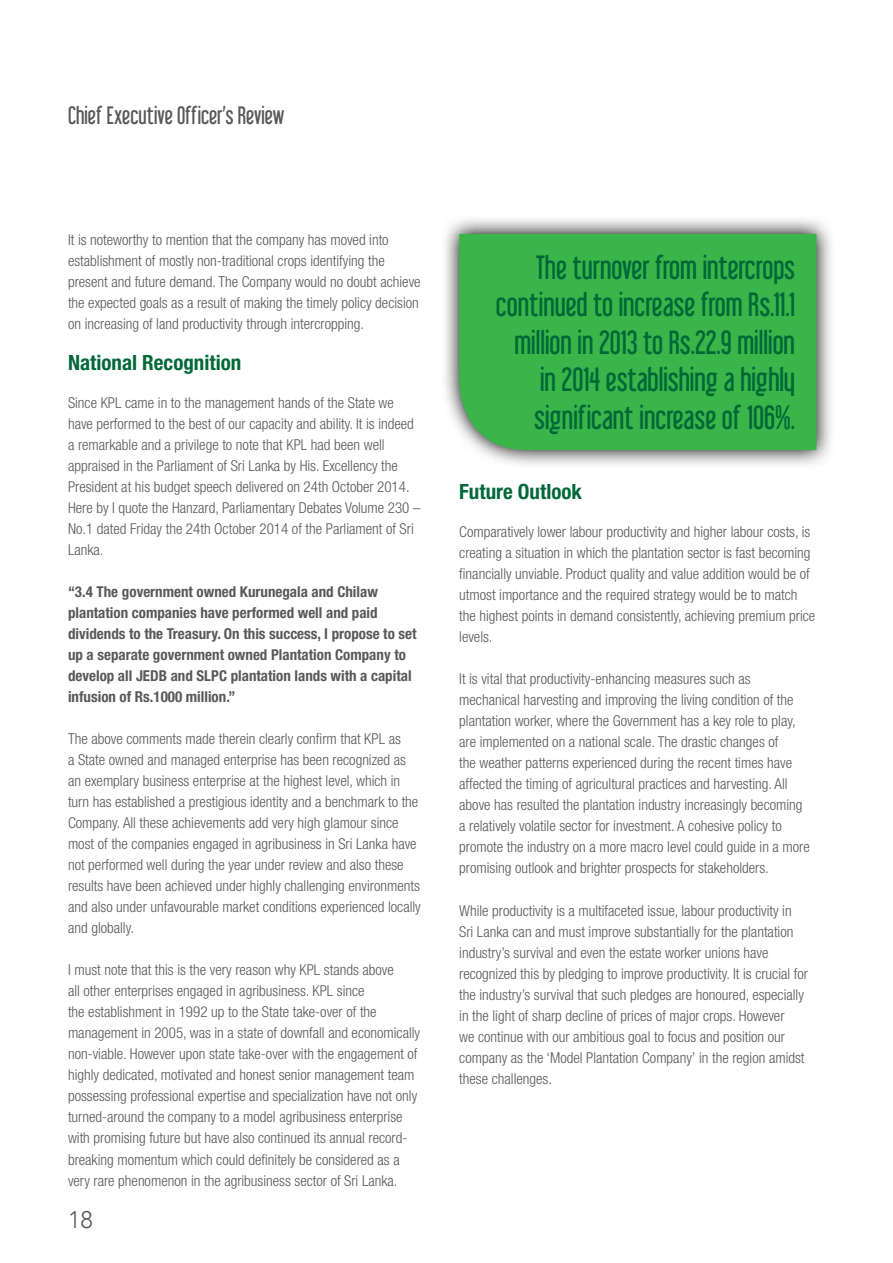
<style>
.page{position:relative;width:893px;height:1263px;background:#fff}
.page>*{position:absolute;margin:0;border:0;box-sizing:border-box;transform-origin:0 0}
.t1{font:30px/37.5px "Libel Suit";color:#006838;text-align:right}
.t2{font:300 24px "Avenir";color:#58595b}
.t3{font:22.5px "Libel Suit";color:#58595b}
.t4{font:700 condensed 21px "Helvetica Neue LT Std";color:#006838}
.t5{font:300 condensed 15px/21px "Helvetica Neue LT Std";color:#58595b}
.t6{font:700 condensed 15px/21px "Helvetica Neue LT Std";color:#58595b}
</style>
<div class="page">
<svg style="left:445px;top:219px;width:387px;height:246px"></svg>
<div style="left:459px;top:234px;width:357px;height:216px;background:#39b54a"></div>
<h3 class="t3" style="left:68px;top:102px;width:218px">Chief Executive Officer’s Review</h3>
<p class="t5" style="left:68px;top:229px;width:354px">It is noteworthy to mention that the company has moved into establishment of mostly non-traditional crops identifying the present and future demand. The Company would no doubt achieve the expected goals as a result of making the timely policy decision on increasing of land productivity through intercropping.</p>
<h3 class="t4" style="left:68px;top:349px;width:175px">National Recognition</h3>
<p class="t5" style="left:68px;top:392px;width:354px">Since KPL came in to the management hands of the State we have performed to the best of our capacity and ability. It is indeed a remarkable and a privilege to note that KPL had been well appraised in the Parliament of Sri Lanka by His. Excellency the President at his budget speech delivered on 24th October 2014.<br>Here by I quote the Hanzard, Parliamentary Debates Volume 230 – No.1 dated Friday the 24th October 2014 of the Parliament of Sri Lanka.</p>
<p class="t6" style="left:68px;top:581px;width:350px">“3.4 The government owned Kurunegala and Chilaw plantation companies have performed well and paid dividends to the Treasury. On this success, I propose to set up a separate government owned Plantation Company to develop all JEDB and SLPC plantation lands with a capital infusion of Rs.1000 million.”</p>
<p class="t5" style="left:68px;top:728px;width:354px">The above comments made therein clearly confirm that KPL as<br>a State owned and managed enterprise has been recognized as an exemplary business enterprise at the highest level, which in turn has established a prestigious identity and a benchmark to the Company. All these achievements add very high glamour since most of the companies engaged in agribusiness in Sri Lanka have not performed well during the year under review and also these results have been achieved under highly challenging environments and also under unfavourable market conditions experienced locally and globally.</p>
<p class="t5" style="left:68px;top:959px;width:354px">I must note that this is the very reason why KPL stands above<br>all other enterprises engaged in agribusiness. KPL since<br>the establishment in 1992 up to the State take-over of the management in 2005, was in a state of downfall and economically non-viable. However upon state take-over with the engagement of highly dedicated, motivated and honest senior management team possessing professional expertise and specialization have not only turned-around the company to a model agribusiness enterprise with promising future but have also continued its annual record&shy;breaking momentum which could definitely be considered as a very rare phenomenon in the agribusiness sector of Sri Lanka.</p>
<h2 class="t2" style="left:68px;top:1206px;width:26px">18</h2>
<h1 class="t1" style="left:496px;top:248px;width:301px">The turnover from intercrops continued to increase from Rs.11.1 million in 2013 to Rs.22.9 million in 2014 establishing a highly significant increase of 106%.</h1>
<h3 class="t4" style="left:459px;top:479px;width:124px">Future Outlook</h3>
<p class="t5" style="left:459px;top:521px;width:358px">Comparatively lower labour productivity and higher labour costs, is creating a situation in which the plantation sector is fast becoming financially unviable. Product quality and value addition would be of utmost importance and the required strategy would be to match the highest points in demand consistently, achieving premium price levels.</p>
<p class="t5" style="left:459px;top:668px;width:352px">It is vital that productivity-enhancing measures such as mechanical harvesting and improving the living condition of the plantation worker, where the Government has a key role to play, are implemented on a national scale. The drastic changes of<br>the weather patterns experienced during the recent times have affected the timing of agricultural practices and harvesting. All above has resulted the plantation industry increasingly becoming a relatively volatile sector for investment. A cohesive policy to promote the industry on a more macro level could guide in a more promising outlook and brighter prospects for stakeholders.</p>
<p class="t5" style="left:459px;top:900px;width:350px">While productivity is a multifaceted issue, labour productivity in Sri Lanka can and must improve substantially for the plantation industry’s survival and even the estate worker unions have recognized this by pledging to improve productivity. It is crucial for the industry’s survival that such pledges are honoured, especially in the light of sharp decline of prices of major crops. However<br>we continue with our ambitious goal to focus and position our company as the ‘Model Plantation Company’ in the region amidst these challenges.</p>
</div>
